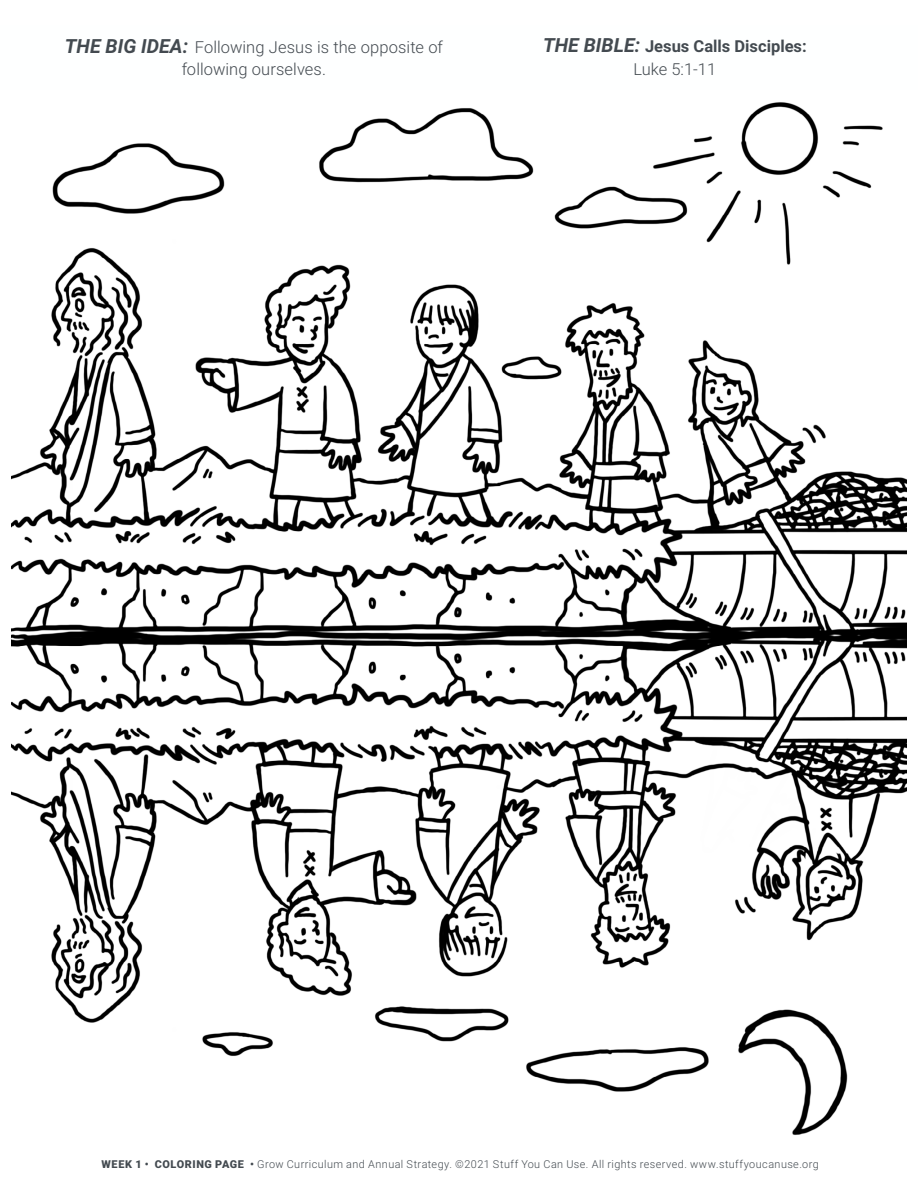
<style>
.page{position:relative;width:918px;height:1188px;background:#fff}
.page>*{position:absolute;margin:0;border:0;box-sizing:border-box;transform-origin:0 0}
.t1{font:300 16.5px/22.5px "Roboto";letter-spacing:.005em;color:#434a50;text-align:center}
.t2{font:700 16.5px/22.5px "Roboto";color:#434a50;text-align:center}
.t3{font:300 10.8px "Roboto";letter-spacing:.04em;color:#434a50}
.s1{font-weight:700;font-style:italic;font-size:19.5px}
.s2{font-style:italic;font-size:19.5px}
.s3{font-weight:300}
.s4{font-weight:900}
.s5{font-family:"Roboto Condensed";font-weight:700}
</style>
<div class="page">
<img style="left:11px;top:102px;width:896px;height:1033px">
<h1 class="t1" style="left:65px;top:35px;width:380px"><span class="s1">THE BIG IDEA:</span> Following Jesus is the opposite of following ourselves.</h1>
<h1 class="t2" style="left:543px;top:35px;width:265px"><span class="s2">THE BIBLE:</span> Jesus Calls Disciples:<br><span class="s3">Luke 5:1-11</span></h1>
<p class="t3" style="left:102px;top:1156px;width:719px"><span class="s4">WEEK 1</span> <span class="s5">•</span> <span class="s4">COLORING PAGE</span> <span class="s5">•</span> Grow Curriculum and Annual Strategy. ©2021 Stuff You Can Use. All rights reserved. www.stuffyoucanuse.org</p>
</div>
